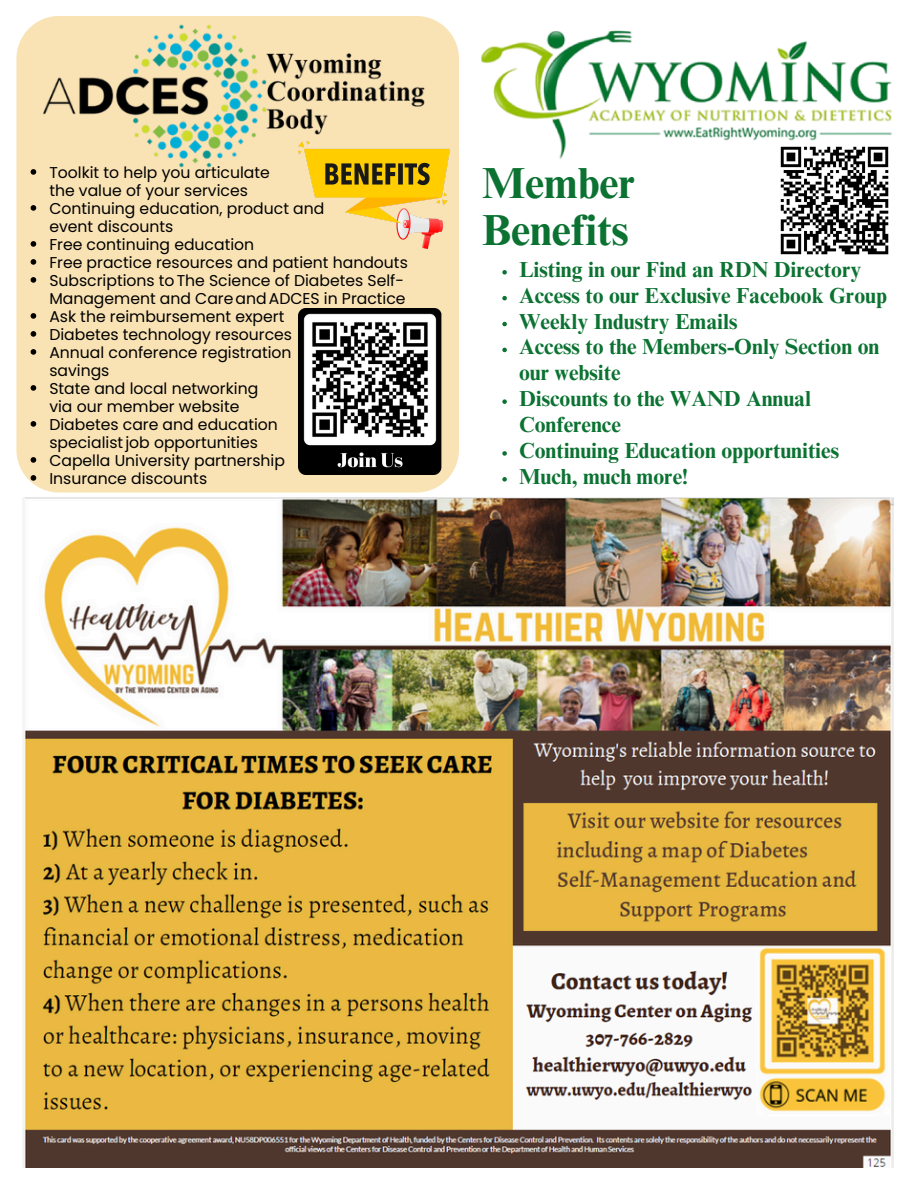
<style>
.page{position:relative;width:918px;height:1188px;background:#fff}
.page>*{position:absolute;margin:0;border:0;box-sizing:border-box;transform-origin:0 0}
.t1{font:700 43.5px/47.2px "Times NRMT Pro";color:#0b7232}
.t2{font:700 21.75px/25.8px "Times NRMT Pro";color:#0b7232}
.t3{font:15.6px/18px "Poppins";color:#000}
</style>
<div class="page">
<div style="left:16px;top:19px;width:443px;height:474px;background:#f9e3b5"></div>
<img style="left:37px;top:16px;width:396px;height:157px">
<img style="left:299px;top:308px;width:143px;height:167px">
<svg style="left:31px;top:169px;width:5px;height:6px"></svg>
<svg style="left:31px;top:205px;width:5px;height:6px"></svg>
<svg style="left:31px;top:241px;width:5px;height:6px"></svg>
<svg style="left:31px;top:259px;width:5px;height:6px"></svg>
<svg style="left:31px;top:277px;width:5px;height:6px"></svg>
<svg style="left:31px;top:313px;width:5px;height:6px"></svg>
<svg style="left:31px;top:331px;width:5px;height:6px"></svg>
<svg style="left:31px;top:349px;width:5px;height:6px"></svg>
<svg style="left:31px;top:385px;width:5px;height:6px"></svg>
<svg style="left:31px;top:421px;width:5px;height:6px"></svg>
<svg style="left:31px;top:457px;width:5px;height:6px"></svg>
<svg style="left:31px;top:475px;width:5px;height:6px"></svg>
<img style="left:299px;top:142px;width:150px;height:107px">
<img style="left:780px;top:164px;width:109px;height:91px">
<img style="left:23px;top:498px;width:870px;height:669px">
<img style="left:481px;top:30px;width:411px;height:134px">
<svg style="left:502px;top:270px;width:5px;height:5px"></svg>
<svg style="left:502px;top:296px;width:5px;height:4px"></svg>
<svg style="left:502px;top:322px;width:5px;height:4px"></svg>
<svg style="left:502px;top:348px;width:5px;height:4px"></svg>
<svg style="left:502px;top:399px;width:5px;height:5px"></svg>
<svg style="left:502px;top:451px;width:5px;height:5px"></svg>
<svg style="left:502px;top:477px;width:5px;height:5px"></svg>
<p class="t3" style="left:49px;top:164px;width:222px">Toolkit to help you articulate the value of your services</p>
<p class="t3" style="left:49px;top:200px;width:277px">Continuing education, product and event discounts</p>
<p class="t3" style="left:49px;top:236px;width:206px">Free continuing education</p>
<p class="t3" style="left:49px;top:254px;width:360px">Free practice resources and patient handouts</p>
<p class="t3" style="left:49px;top:272px;width:358px">Subscriptions toThe Science of Diabetes Self-<br>Management and CareandADCES in Practice</p>
<p class="t3" style="left:49px;top:308px;width:237px">Ask the reimbursement expert</p>
<p class="t3" style="left:49px;top:326px;width:244px">Diabetes technology resources</p>
<p class="t3" style="left:49px;top:344px;width:244px">Annual conference registration savings</p>
<p class="t3" style="left:49px;top:380px;width:210px">State and local networking via our member website</p>
<p class="t3" style="left:49px;top:416px;width:230px">Diabetes care and education specialistjob opportunities</p>
<p class="t3" style="left:49px;top:452px;width:237px">Capella University partnership</p>
<p class="t3" style="left:49px;top:470px;width:159px">Insurance discounts</p>
<p class="t1" style="left:482px;top:165px;width:155px">Member<br>Benefits</p>
<p class="t2" style="left:519px;top:259px;width:344px">Listing in our Find an RDN Directory</p>
<p class="t2" style="left:519px;top:285px;width:369px">Access to our Exclusive Facebook Group</p>
<p class="t2" style="left:519px;top:311px;width:220px">Weekly Industry Emails</p>
<p class="t2" style="left:519px;top:337px;width:362px">Access to the Members-Only Section on our website</p>
<h1 class="t2" style="left:519px;top:389px;width:293px">Discounts to the WAND Annual<br>Conference</h1>
<p class="t2" style="left:519px;top:440px;width:322px">Continuing Education opportunities</p>
<p class="t2" style="left:519px;top:466px;width:171px">Much, much more!</p>
</div>
